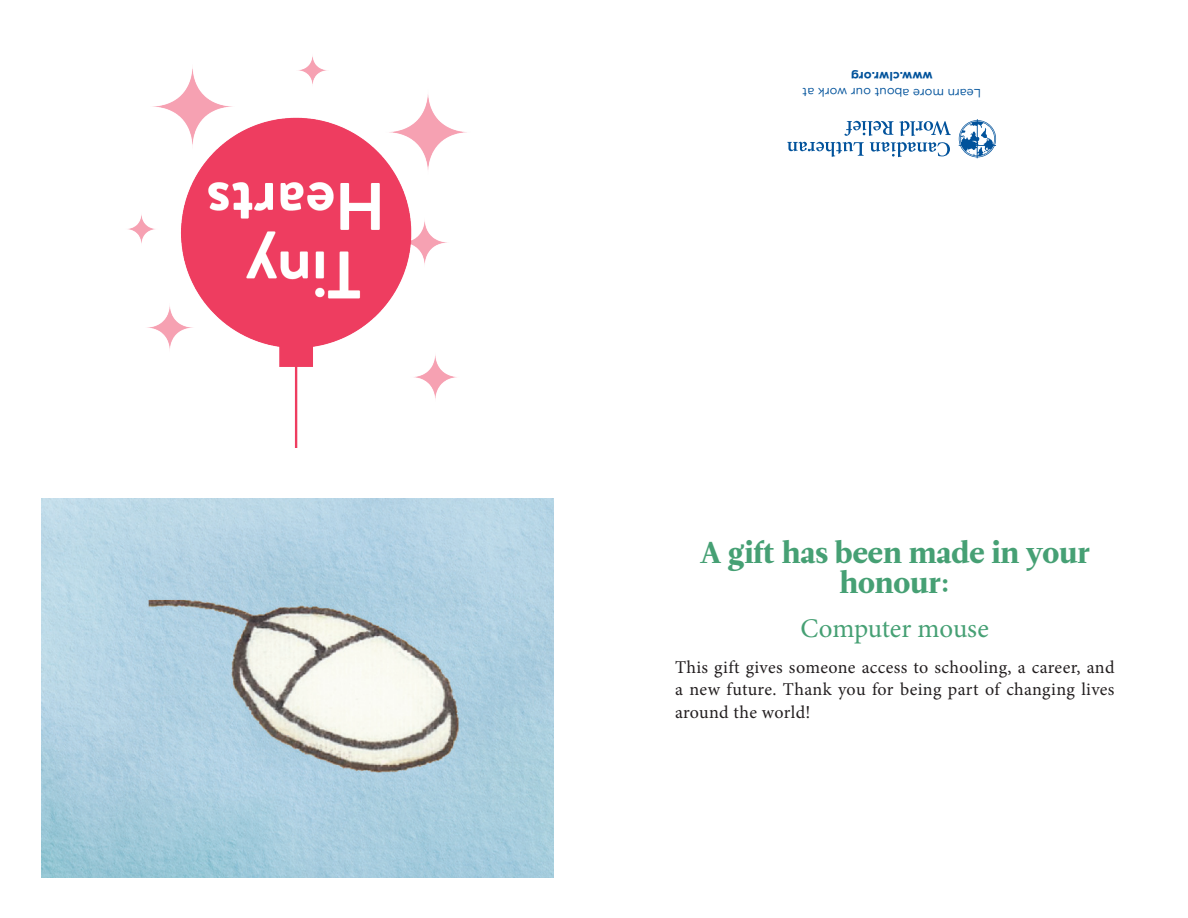
<style>
.page{position:relative;width:1188px;height:918px;background:#fff}
.page>*{position:absolute;margin:0;border:0;box-sizing:border-box;transform-origin:0 0}
.t1{font:30px/30px "Leitura Roman 4";color:#46a074;text-align:center}
.t2{font:27px "Minion Pro";letter-spacing:-.005em;color:#46a074}
.t3{font:18px/22.5px "Minion Pro";letter-spacing:.015em;color:#231f20;text-align:justify}
.t4{font:12px "Gotham";letter-spacing:-.01em;color:#01529b}
.t5{font:700 12px "Gotham";letter-spacing:-.01em;color:#01529b}
</style>
<div class="page">
<svg style="left:870px;top:142px;width:80px;height:15px"></svg>
<svg style="left:787px;top:142px;width:77px;height:15px"></svg>
<svg style="left:844px;top:121px;width:107px;height:15px"></svg>
<svg style="left:959px;top:119px;width:37px;height:39px"></svg>
<img style="left:42px;top:499px;width:511px;height:379px">
<img style="left:128px;top:56px;width:339px;height:392px">
<p class="t5" style="left:933px;top:84px;width:84px;rotate:-180deg">www.clwr.org</p>
<p class="t4" style="left:981px;top:99px;width:180px;rotate:-180deg">Learn more about our work at</p>
<h1 class="t1" style="left:700px;top:538px;width:391px">A gift has been made in your honour:</h1>
<h2 class="t2" style="left:801px;top:610px;width:190px">Computer mouse</h2>
<p class="t3" style="left:675px;top:656px;width:441px">This gift gives someone access to schooling, a career, and a new future. Thank you for being part of changing lives around the world!</p>
</div>
